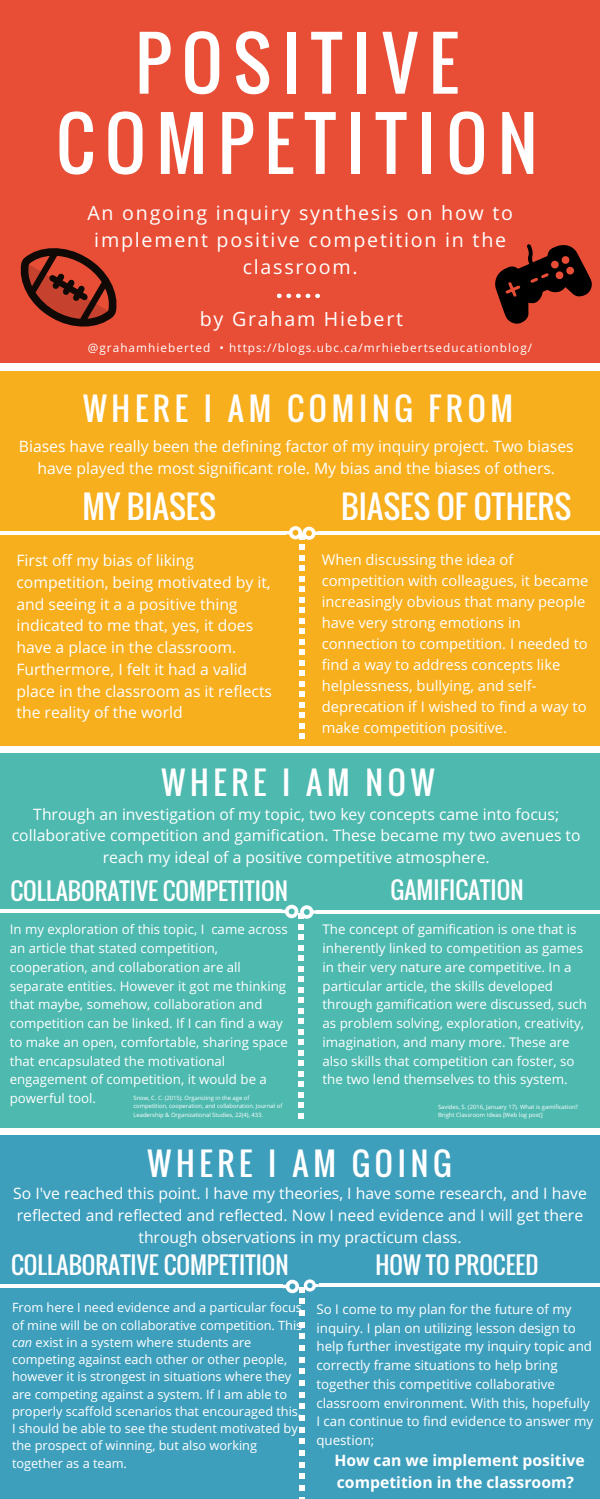
<style>
.page{position:relative;width:600px;height:1499px;background:#fff}
.page>*{position:absolute;margin:0;border:0;box-sizing:border-box;transform-origin:0 0}
.t1{font:70.7px/80.2px "Oswald";letter-spacing:.15em;color:#fff;text-align:center}
.t2{font:31.4px "Oswald";letter-spacing:.15em;color:#fff}
.t3{font:31.4px "Oswald";color:#fff}
.t4{font:23.6px "Oswald";color:#fff}
.t5{font:19.7px/27px "Open Sans";letter-spacing:.09em;color:#fff;text-align:center}
.t6{font:15.7px/21.8px "Open Sans";color:#fff;text-align:center}
.t7{font:700 15.7px/21.8px "Open Sans";color:#fff}
.t8{font:14.7px/21px "Open Sans";color:#fff}
.t9{font:13.4px/18.8px "Open Sans";color:#fff}
.t10{font:13.3px/18.8px "Open Sans";color:#fff}
.t11{font:12.8px/17.2px "Open Sans";color:#fff}
.t12{font:11.8px "Open Sans";letter-spacing:.09em;color:#fff}
.t13{font:5.9px/8.2px "Open Sans";letter-spacing:-.005em;color:#fff}
.s1{font-style:italic}
</style>
<div class="page">
<div style="left:0;top:0;width:600px;height:364px;background:#e84e36"></div>
<div style="left:0;top:371px;width:600px;height:374px;background:#f7af1e"></div>
<div style="left:0;top:753px;width:600px;height:375px;background:#4db9af"></div>
<div style="left:0;top:1135px;width:600px;height:364px;background:#3e9fbd"></div>
<svg style="left:277px;top:293px;width:43px;height:5px"></svg>
<hr style="left:319px;top:532px;width:281px;height:3px;background:#fff">
<hr style="left:0;top:531px;width:286px;height:3px;background:#fff">
<hr style="left:317px;top:910px;width:283px;height:4px;background:#fff">
<hr style="left:0;top:910px;width:282px;height:3px;background:#fff">
<hr style="left:319px;top:1284px;width:281px;height:3px;background:#fff">
<hr style="left:0;top:1285px;width:283px;height:3px;background:#fff">
<svg style="left:286px;top:526px;width:33px;height:213px"></svg>
<svg style="left:282px;top:905px;width:35px;height:214px"></svg>
<svg style="left:299px;top:1485px;width:6px;height:6px"></svg>
<svg style="left:299px;top:1450px;width:6px;height:6px"></svg>
<svg style="left:299px;top:1462px;width:6px;height:17px"></svg>
<svg style="left:299px;top:1310px;width:6px;height:6px"></svg>
<svg style="left:299px;top:1322px;width:6px;height:17px"></svg>
<svg style="left:283px;top:1279px;width:36px;height:25px"></svg>
<svg style="left:299px;top:1392px;width:6px;height:17px"></svg>
<svg style="left:299px;top:1415px;width:6px;height:6px"></svg>
<svg style="left:299px;top:1357px;width:6px;height:17px"></svg>
<svg style="left:299px;top:1427px;width:6px;height:17px"></svg>
<svg style="left:299px;top:1380px;width:6px;height:6px"></svg>
<svg style="left:299px;top:1345px;width:6px;height:6px"></svg>
<svg style="left:20px;top:248px;width:97px;height:79px"></svg>
<svg style="left:495px;top:244px;width:97px;height:80px"></svg>
<h1 class="t1" style="left:56px;top:22px;width:483px">POSITIVE<br>COMPETITION</h1>
<p class="t5" style="left:87px;top:199px;width:427px">An ongoing inquiry synthesis on how to implement positive competition in the classroom.</p>
<p class="t5" style="left:200px;top:305px;width:205px">by Graham Hiebert</p>
<p class="t12" style="left:88px;top:340px;width:446px">@grahamhieberted • https://blogs.ubc.ca/mrhiebertseducationblog/</p>
<h2 class="t2" style="left:83px;top:385px;width:432px">WHERE I AM COMING FROM</h2>
<p class="t6" style="left:19px;top:435px;width:556px">Biases have really been the defining factor of my inquiry project. Two biases have played the most significant role. My bias and the biases of others.</p>
<h2 class="t3" style="left:82px;top:482px;width:135px">MY BIASES</h2>
<p class="t6" style="left:16px;top:549px;width:257px;text-align:left">First off my bias of liking competition, being motivated by it, and seeing it a a positive thing indicated to me that, yes, it does have a place in the classroom.<br>Furthermore, I felt it had a valid place in the classroom as it reflects the reality of the world</p>
<h2 class="t3" style="left:341px;top:483px;width:232px">BIASES OF OTHERS</h2>
<p class="t8" style="left:322px;top:549px;width:268px">When discussing the idea of competition with colleagues, it became increasingly obvious that many people have very strong emotions in connection to competition. I needed to find a way to address concepts like helplessness, bullying, and self&shy;deprecation if I wished to find a way to make competition positive.</p>
<h2 class="t2" style="left:161px;top:758px;width:275px">WHERE I AM NOW</h2>
<p class="t6" style="left:12px;top:803px;width:570px">Through an investigation of my topic, two key concepts came into focus; collaborative competition and gamification. These became my two avenues to reach my ideal of a positive competitive atmosphere.</p>
<h3 class="t4" style="left:10px;top:872px;width:279px">COLLABORATIVE COMPETITION</h3>
<h3 class="t4" style="left:391px;top:872px;width:135px">GAMIFICATION</h3>
<p class="t9" style="left:322px;top:920px;width:266px">The concept of gamification is one that is inherently linked to competition as games in their very nature are competitive. In a particular article, the skills developed through gamification were discussed, such as problem solving, exploration, creativity, imagination, and many more. These are also skills that competition can foster, so the two lend themselves to this system.</p>
<p class="t10" style="left:10px;top:920px;width:280px">In my exploration of this topic, I came across an article that stated competition, cooperation, and collaboration are all separate entities. However it got me thinking that maybe, somehow, collaboration and competition can be linked. If I can find a way to make an open, comfortable, sharing space that encapsulated the motivational engagement of competition, it would be a powerful tool.</p>
<p class="t13" style="left:134px;top:1094px;width:150px">Snow, C. C. (2015). Organizing in the age of competition, cooperation, and collaboration. Journal of<br>Leadership &amp; Organizational Studies, 22(4), 433.</p>
<p class="t13" style="left:438px;top:1103px;width:142px">Savides, S. (2016, January 17). What is gamification?<br>Bright Classroom Ideas [Web log post]</p>
<h2 class="t2" style="left:148px;top:1139px;width:305px">WHERE I AM GOING</h2>
<p class="t6" style="left:13px;top:1182px;width:575px">So I've reached this point. I have my theories, I have some research, and I have reflected and reflected and reflected. Now I need evidence and I will get there through observations in my practicum class.</p>
<h3 class="t4" style="left:11px;top:1247px;width:279px">COLLABORATIVE COMPETITION</h3>
<p class="t11" style="left:12px;top:1299px;width:292px">From here I need evidence and a particular focus of mine will be on collaborative competition. This <span class="s1">can</span> exist in a system where students are competing against each other or other people, however it is strongest in situations where they are competing against a system. If I am able to properly scaffold scenarios that encouraged this, I should be able to see the student motivated by the prospect of winning, but also working together as a team.</p>
<h3 class="t4" style="left:376px;top:1247px;width:164px">HOW TO PROCEED</h3>
<p class="t9" style="left:316px;top:1299px;width:278px">So I come to my plan for the future of my inquiry. I plan on utilizing lesson design to help further investigate my inquiry topic and correctly frame situations to help bring together this competitive collaborative classroom environment. With this, hopefully I can continue to find evidence to answer my question;</p>
<p class="t7" style="left:334px;top:1449px;width:252px">How can we implement positive competition in the classroom?</p>
</div>
